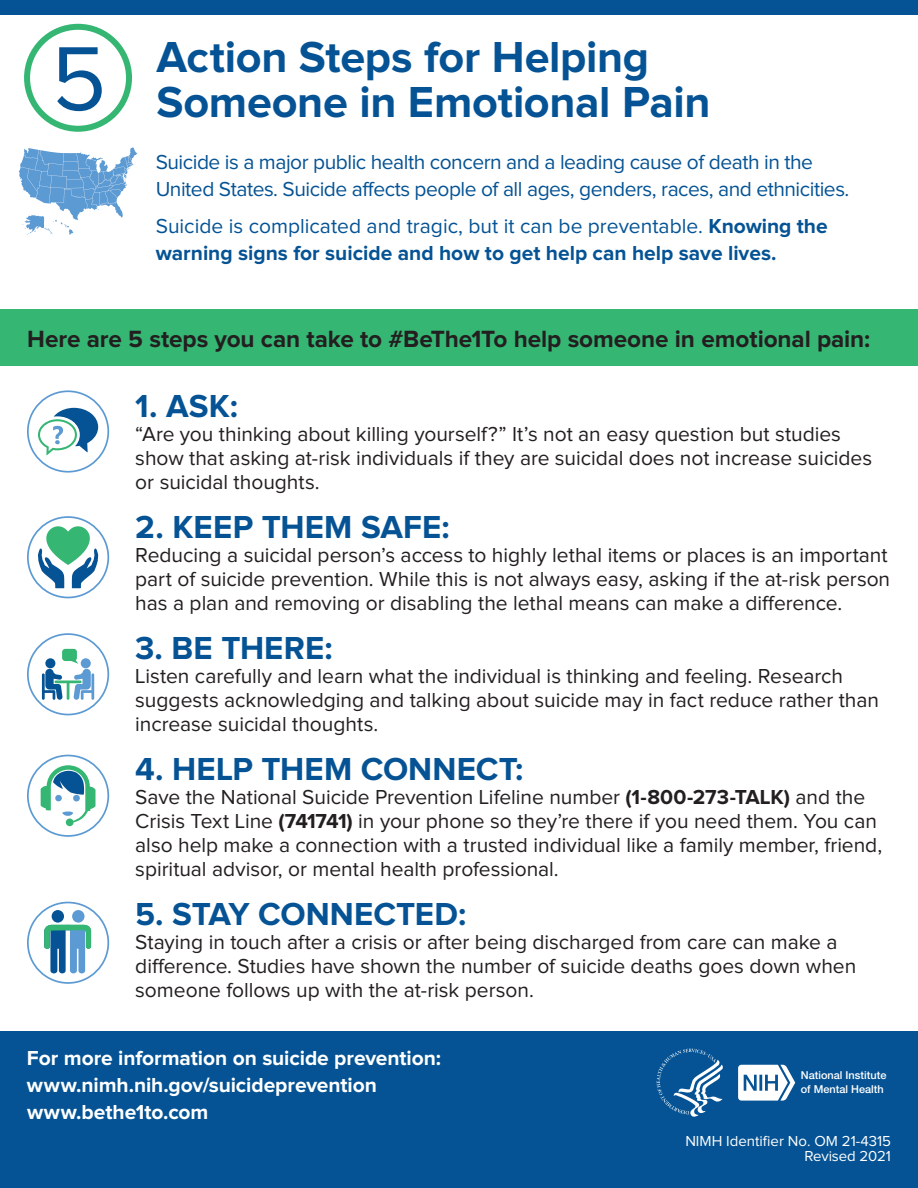
<style>
.page{position:relative;width:918px;height:1188px;background:#fff}
.page>*{position:absolute;margin:0;border:0;box-sizing:border-box;transform-origin:0 0}
.t1{font:700 45px/45.3px "Proxima Nova";letter-spacing:-.005em;color:#055394}
.t2{font:700 33px "Proxima Nova";color:#055394}
.t3{font:700 24.3px "Proxima Nova";letter-spacing:-.005em;color:#231f20}
.t4{font:21px/24px "Proxima Nova";letter-spacing:-.005em;color:#231f20}
.t5{font:21px/27px "Proxima Nova";letter-spacing:-.025em;color:#055394}
.t6{font:700 21px/27px "Proxima Nova";color:#055394}
.t7{font:700 21px/27px "Proxima Nova";letter-spacing:-.005em;color:#fff}
.t8{font:15px/15px "Proxima Nova";color:#fff;text-align:right}
.s1{font-weight:400;font-size:94.05px}
.s2{font-weight:400}
.s3{font-weight:700}
</style>
<div class="page">
<div style="left:24px;top:24px;width:108px;height:108px;border:6px solid #35b773;border-radius:50%"></div>
<div style="left:0;top:309px;width:918px;height:57px;background:#35b773"></div>
<div style="left:0;top:0;width:918px;height:14px;background:#055394"></div>
<div style="left:0;top:1031px;width:918px;height:157px;background:#055394"></div>
<svg style="left:19px;top:147px;width:118px;height:88px"></svg>
<svg style="left:38px;top:408px;width:60px;height:47px"></svg>
<svg style="left:38px;top:526px;width:60px;height:62px"></svg>
<svg style="left:42px;top:649px;width:52px;height:51px"></svg>
<svg style="left:41px;top:765px;width:55px;height:61px"></svg>
<div style="left:52px;top:910px;width:12px;height:13px;background:#055394;border-radius:50%"></div>
<div style="left:72px;top:910px;width:13px;height:13px;background:#5c9ad3;border-radius:50%"></div>
<svg style="left:44px;top:925px;width:47px;height:48px"></svg>
<div style="left:27px;top:755px;width:82px;height:82px;border:2px solid #5c9ad3;border-radius:50%"></div>
<div style="left:27px;top:633px;width:82px;height:82px;border:2px solid #5c9ad3;border-radius:50%"></div>
<div style="left:27px;top:516px;width:82px;height:82px;border:2px solid #5c9ad3;border-radius:50%"></div>
<div style="left:27px;top:390px;width:82px;height:83px;border:2px solid #5c9ad3;border-radius:50%"></div>
<div style="left:27px;top:902px;width:82px;height:82px;border:2px solid #5c9ad3;border-radius:50%"></div>
<svg style="left:657px;top:1049px;width:66px;height:67px"></svg>
<svg style="left:738px;top:1065px;width:57px;height:36px"></svg>
<h1 class="t1" style="left:157px;top:36px;width:555px;text-indent:-105px"><span class="s1">5</span> Action Steps for Helping<br>Someone in Emotional Pain</h1>
<p class="t5" style="left:156px;top:149px;width:695px">Suicide is a major public health concern and a leading cause of death in the<br>United States. Suicide affects people of all ages, genders, races, and ethnicities.</p>
<p class="t6" style="left:156px;top:214px;width:673px"><span class="s2">Suicide is complicated and tragic, but it can be preventable.</span> Knowing the warning signs for suicide and how to get help can help save lives.</p>
<p class="t3" style="left:27px;top:328px;width:844px">Here are 5 steps you can take to #BeThe1To help someone in emotional pain:</p>
<h2 class="t2" style="left:135px;top:390px;width:104px">1. ASK:</h2>
<p class="t4" style="left:135px;top:422px;width:738px">“Are you thinking about killing yourself?” It’s not an easy question but studies show that asking at-risk individuals if they are suicidal does not increase suicides or suicidal thoughts.</p>
<h2 class="t2" style="left:135px;top:512px;width:316px">2. KEEP THEM SAFE:</h2>
<p class="t4" style="left:135px;top:544px;width:756px;text-align:justify">Reducing a suicidal person’s access to highly lethal items or places is an important part of suicide prevention. While this is not always easy, asking if the at-risk person has a plan and removing or disabling the lethal means can make a difference.</p>
<h2 class="t2" style="left:135px;top:633px;width:199px">3. BE THERE:</h2>
<p class="t4" style="left:135px;top:665px;width:745px">Listen carefully and learn what the individual is thinking and feeling. Research suggests acknowledging and talking about suicide may in fact reduce rather than increase suicidal thoughts.</p>
<h2 class="t2" style="left:135px;top:754px;width:389px">4. HELP THEM CONNECT:</h2>
<p class="t4" style="left:135px;top:786px;width:748px">Save the National Suicide Prevention Lifeline number <span class="s3">(1-800-273-TALK)</span> and the Crisis Text Line <span class="s3">(741741)</span> in your phone so they’re there if you need them. You can also help make a connection with a trusted individual like a family member, friend, spiritual advisor, or mental health professional.</p>
<h2 class="t2" style="left:135px;top:899px;width:332px">5. STAY CONNECTED:</h2>
<p class="t4" style="left:135px;top:931px;width:722px">Staying in touch after a crisis or after being discharged from care can make a difference. Studies have shown the number of suicide deaths goes down when someone follows up with the at-risk person.</p>
<p class="t7" style="left:27px;top:1046px;width:415px">For more information on suicide prevention: www.nimh.nih.gov/suicideprevention www.bethe1to.com</p>
<p class="t8" style="left:685px;top:1134px;width:207px">NIMH Identifier No. OM 21-4315<br>Revised 2021</p>
</div>
